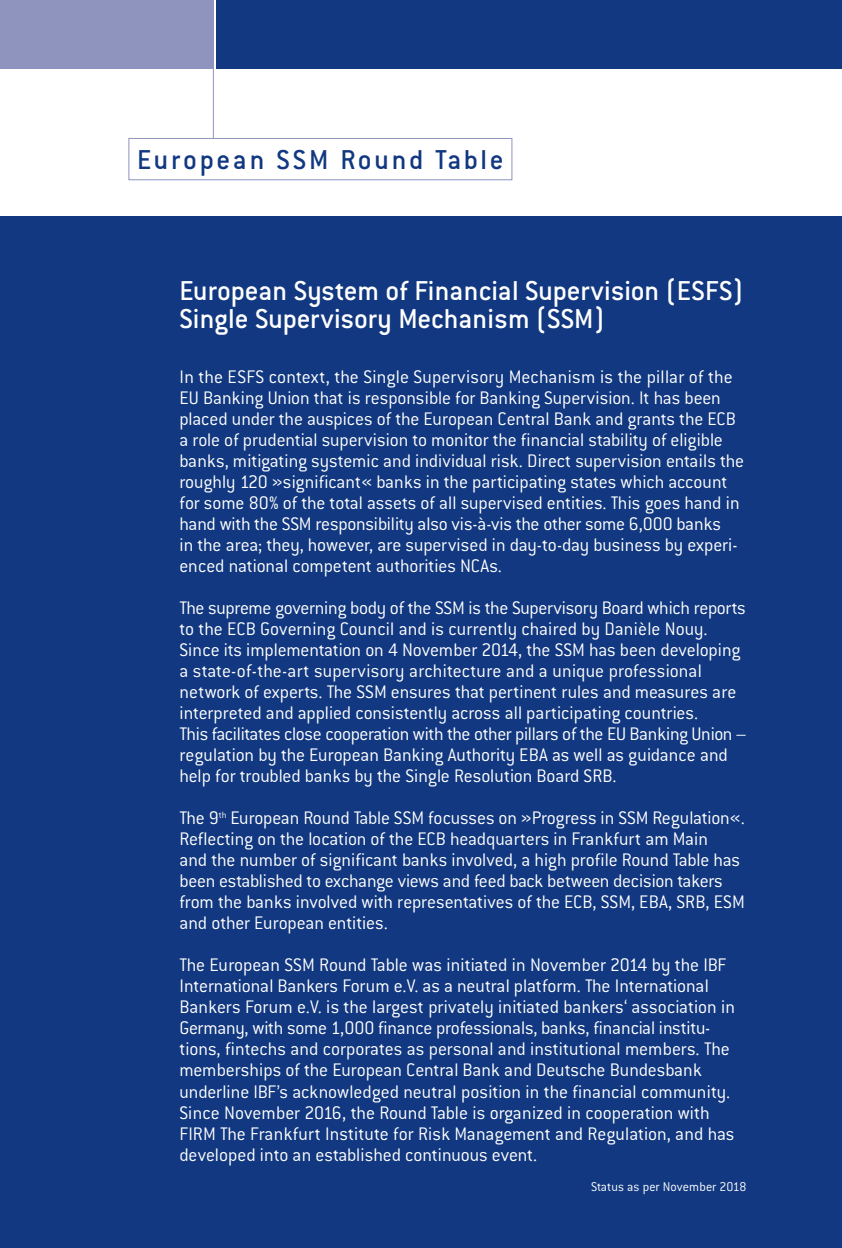
<style>
.page{position:relative;width:842px;height:1248px;background:#fff}
.page>*{position:absolute;margin:0;border:0;box-sizing:border-box;transform-origin:0 0}
.t1{font:500 30px/28px "Conduit ITC";letter-spacing:.01em;color:#fff}
.t2{font:500 30px "Conduit ITC";letter-spacing:.085em;color:#113880}
.t3{font:300 20px/21px "Conduit ITC";letter-spacing:-.005em;color:#fff}
.t4{font:300 14px "Conduit ITC";color:#fff}
</style>
<div class="page">
<div style="left:216px;top:0;width:626px;height:68px;background:#113880"></div>
<div style="left:0;top:216px;width:842px;height:1031px;background:#113880"></div>
<div style="left:128px;top:138px;width:384px;height:42px;border:1px solid #8f94be"></div>
<hr style="left:213px;top:0;width:1px;height:138px;background:#8f94be">
<div style="left:0;top:0;width:213px;height:68px;background:#8f94be"></div>
<h1 class="t2" style="left:137px;top:150px;width:368px">European SSM Round Table</h1>
<h1 class="t1" style="left:179px;top:280px;width:565px">European System of Financial Supervision (ESFS)<br>Single Supervisory Mechanism (SSM)</h1>
<p class="t3" style="left:179px;top:368px;width:566px">In the ESFS context, the Single Supervisory Mechanism is the pillar of the EU Banking Union that is responsible for Banking Supervision. It has been placed under the auspices of the European Central Bank and grants the ECB a role of prudential supervision to monitor the financial stability of eligible banks, mitigating systemic and individual risk. Direct supervision entails the roughly 120 »significant« banks in the participating states which account for some 80% of the total assets of all supervised entities. This goes hand in hand with the SSM responsibility also vis-à-vis the other some 6,000 banks<br>in the area; they, however, are supervised in day-to-day business by experi&shy;enced national competent authorities NCAs.</p>
<p class="t3" style="left:179px;top:599px;width:568px">The supreme governing body of the SSM is the Supervisory Board which reports to the ECB Governing Council and is currently chaired by Danièle Nouy.<br>Since its implementation on 4 November 2014, the SSM has been developing a state-of-the-art supervisory architecture and a unique professional network of experts. The SSM ensures that pertinent rules and measures are interpreted and applied consistently across all participating countries.<br>This facilitates close cooperation with the other pillars of the EU Banking Union – regulation by the European Banking Authority EBA as well as guidance and help for troubled banks by the Single Resolution Board SRB.</p>
<p class="t3" style="left:179px;top:809px;width:567px">The 9<sup>th</sup> European Round Table SSM focusses on »Progress in SSM Regulation«.<br>Reflecting on the location of the ECB headquarters in Frankfurt am Main<br>and the number of significant banks involved, a high profile Round Table has been established to exchange views and feed back between decision takers from the banks involved with representatives of the ECB, SSM, EBA, SRB, ESM and other European entities.</p>
<p class="t3" style="left:179px;top:956px;width:557px">The European SSM Round Table was initiated in November 2014 by the IBF International Bankers Forum e.V. as a neutral platform. The International Bankers Forum e.V. is the largest privately initiated bankers‘ association in Germany, with some 1,000 finance professionals, banks, financial institu&shy;tions, fintechs and corporates as personal and institutional members. The memberships of the European Central Bank and Deutsche Bundesbank underline IBF’s acknowledged neutral position in the financial community.<br>Since November 2016, the Round Table is organized in cooperation with FIRM The Frankfurt Institute for Risk Management and Regulation, and has developed into an established continuous event.</p>
<p class="t4" style="left:591px;top:1181px;width:157px">Status as per November 2018</p>
</div>
